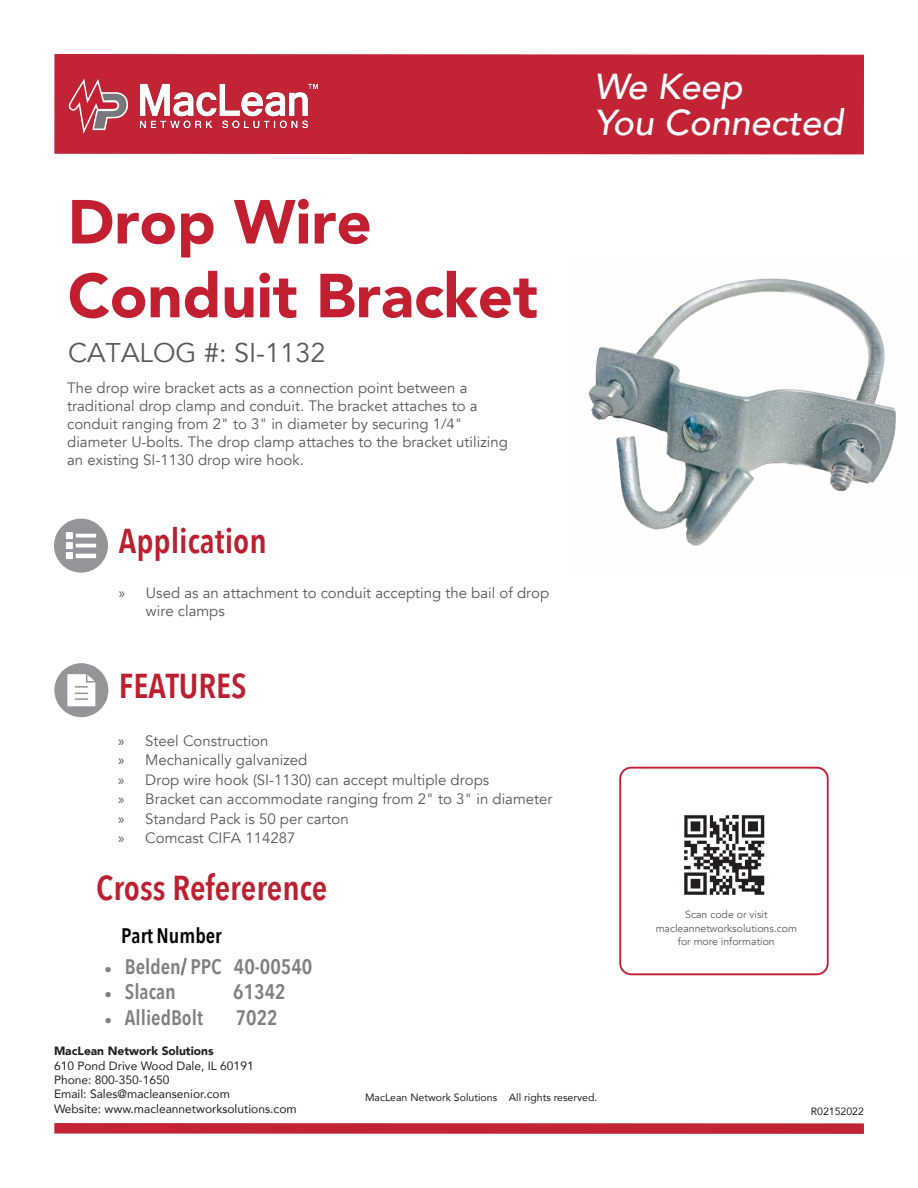
<style>
.page{position:relative;width:918px;height:1188px;background:#fff}
.page>*{position:absolute;margin:0;border:0;box-sizing:border-box;transform-origin:0 0}
.t1{font:900 61.5px/73.8px "Avenir";color:#c21f31}
.t2{font:italic 500 36px/36px "Avenir";color:#fff}
.t3{font:600 34.5px "Avenir Next Condensed";color:#bc1f30}
.t4{font:27px "Avenir";color:#57585a}
.t5{font:600 21px "Avenir Next Condensed";color:#808080}
.t6{font:600 21px "Avenir Next Condensed";color:#000}
.t7{font:15px/18px "Avenir";color:#57585a}
.t8{font:12px/14.4px "Avenir";color:#231f20}
.t9{font:900 12px "Avenir";color:#231f20}
.t10{font:10.5px "Avenir";color:#57585a}
.t11{font:10.5px "Avenir";color:#231f20}
.s1{font-family:"Myriad Pro"}
</style>
<div class="page">
<div style="left:54px;top:54px;width:810px;height:100px;background:#c22335"></div>
<div style="left:594px;top:63px;width:266px;height:83px;background:#c22335"></div>
<img style="left:62px;top:72px;width:262px;height:65px">
<div style="left:54px;top:1123px;width:810px;height:11px;background:#c22335"></div>
<div style="left:54px;top:663px;width:54px;height:54px;background:#939598;border-radius:50%"></div>
<svg style="left:67px;top:674px;width:29px;height:32px"></svg>
<div style="left:54px;top:519px;width:54px;height:54px;background:#939598;border-radius:50%"></div>
<svg style="left:66px;top:532px;width:30px;height:27px"></svg>
<img style="left:619px;top:766px;width:210px;height:210px">
<div style="left:637px;top:912px;width:174px;height:34px;background:#fff"></div>
<img style="left:588px;top:278px;width:309px;height:268px">
<p class="t1" style="left:68px;top:184px;width:472px">Drop Wire<br>Conduit Bracket</p>
<p class="t4" style="left:68px;top:337px;width:259px">CATALOG #: SI-1132</p>
<p class="t7" style="left:67px;top:379px;width:442px">The drop wire bracket acts as a connection point between a traditional drop clamp and conduit. The bracket attaches to a conduit ranging from 2" to 3" in diameter by securing 1/4" diameter U-bolts. The drop clamp attaches to the bracket utilizing an existing SI-1130 drop wire hook.</p>
<p class="t3" style="left:119px;top:511px;width:149px">Application</p>
<p class="t7" style="left:146px;top:584px;width:405px;text-indent:-27px"><span class="s1">»</span> Used as an attachment to conduit accepting the bail of drop wire clamps</p>
<p class="t3" style="left:119px;top:656px;width:129px">FEATURES</p>
<p class="t7" style="left:118px;top:731px;width:436px;line-height:19.5px"><span class="s1">»</span> Steel Construction<br><span class="s1">»</span> Mechanically galvanized<br><span class="s1">»</span> Drop wire hook (SI-1130) can accept multiple drops<br><span class="s1">»</span> Bracket can accommodate ranging from 2" to 3" in diameter <span class="s1">»</span> Standard Pack is 50 per carton<br><span class="s1">»</span> Comcast CIFA 114287</p>
<h3 class="t3" style="left:96px;top:858px;width:233px">Cross Refererence</h3>
<h3 class="t6" style="left:121px;top:918px;width:102px">Part Number</h3>
<h3 class="t5" style="left:105px;top:949px;width:209px">• Belden/ PPC 40-00540</h3>
<h3 class="t5" style="left:105px;top:974px;width:72px">• Slacan</h3>
<h3 class="t5" style="left:233px;top:974px;width:54px">61342</h3>
<h3 class="t5" style="left:105px;top:999px;width:100px">• AlliedBolt</h3>
<h3 class="t5" style="left:236px;top:999px;width:43px">7022</h3>
<h2 class="t2" style="left:594px;top:69px;width:250px">We Keep<br>You Connected</h2>
<p class="t10" style="left:685px;top:909px;width:84px">Scan code or visit</p>
<p class="t10" style="left:656px;top:922px;width:143px">macleannetworksolutions.com</p>
<p class="t10" style="left:678px;top:936px;width:98px">for more information</p>
<p class="t9" style="left:54px;top:1041px;width:161px">MacLean Network Solutions</p>
<p class="t8" style="left:54px;top:1058px;width:244px">610 Pond Drive Wood Dale, IL 60191<br>Phone: 800-350-1650<br>Email: Sales@macleansenior.com<br>Website: www.macleannetworksolutions.com</p>
<p class="t11" style="left:365px;top:1089px;width:234px">MacLean Network Solutions All rights reserved.</p>
<p class="t11" style="left:811px;top:1103px;width:55px">R02152022</p>
</div>
